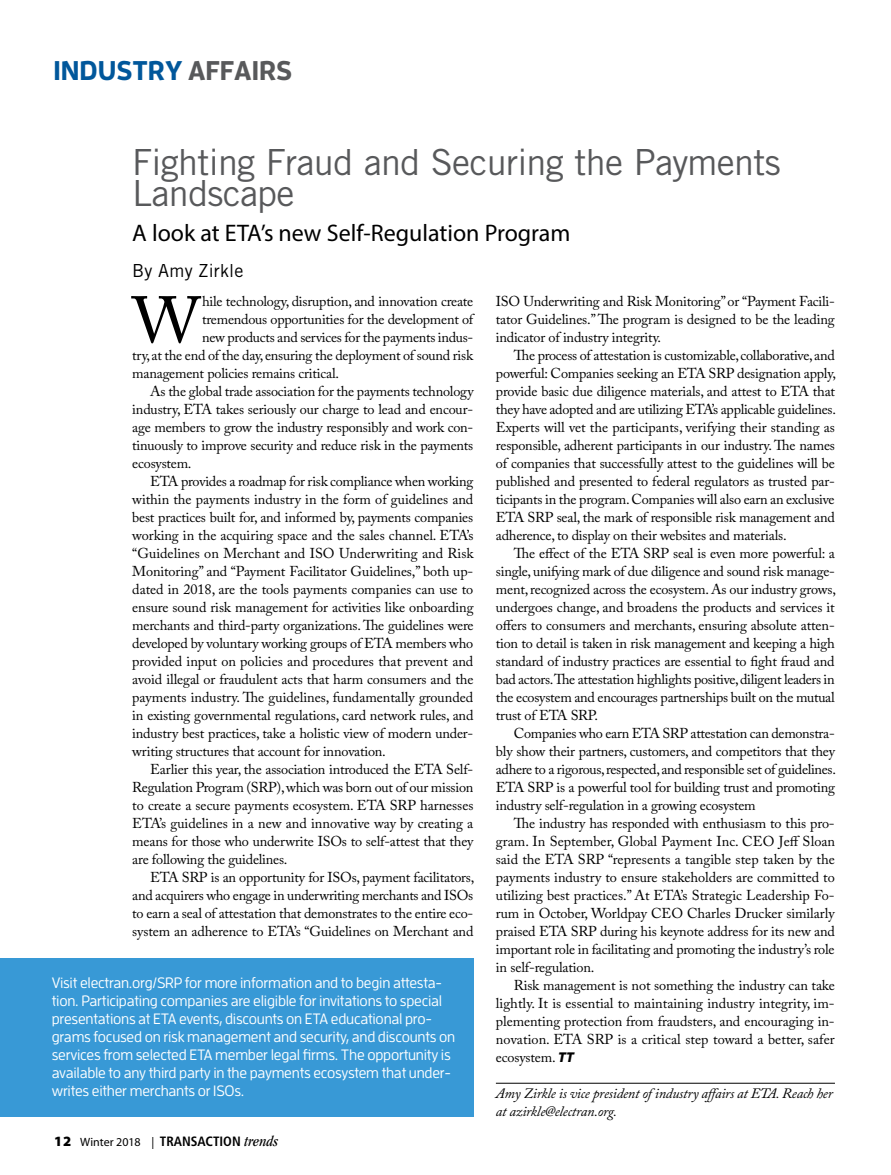
<style>
.page{position:relative;width:891px;height:1175px;background:#fff}
.page>*{position:absolute;margin:0;border:0;box-sizing:border-box;transform-origin:0 0}
.t1{font:64.95px "Adobe Caslon Pro";color:#000}
.t2{font:36px/31.5px "Trade Gothic LT Std";letter-spacing:-.02em;color:#58595b}
.t3{font:700 27px "Enzo OT";color:#00579b}
.t4{font:24px "Myriad Pro";color:#000}
.t5{font:18px "Trade Gothic LT Std";letter-spacing:.01em;color:#000}
.t6{font:500 15px/18px "Enzo OT";letter-spacing:-.015em;color:#fff}
.t7{font:14.25px/18px "Adobe Caslon Pro";letter-spacing:-.015em;color:#000;text-align:justify}
.t8{font:italic 14.25px/18px "Adobe Caslon Pro";letter-spacing:-.015em;color:#000}
.t9{font:12px "Myriad";color:#000}
.s1{color:#58595b}
.s2{font-family:"Myriad Pro";font-weight:900;font-size:14.25px}
.s3{font-family:"Frutiger LT Std";font-weight:700;font-stretch:condensed;font-size:13.5px}
.s4{font-family:"Garamond";font-style:italic;font-stretch:condensed;font-size:15px}
.s5{font-family:"Myriad Pro";font-weight:900;font-style:italic}
</style>
<div class="page">
<div style="left:0;top:958px;width:473px;height:159px;background:#3899d6"></div>
<hr style="left:496px;top:1083px;width:339px;height:1px;background:#000">
<h3 class="t3" style="left:53px;top:53px;width:240px">INDUSTRY <span class="s1">AFFAIRS</span></h3>
<h2 class="t2" style="left:132px;top:145px;width:650px">Fighting Fraud and Securing the Payments<br>Landscape</h2>
<h3 class="t4" style="left:132px;top:218px;width:440px">A look at ETA’s new Self-Regulation Program</h3>
<p class="t5" style="left:132px;top:260px;width:113px">By Amy Zirkle</p>
<h1 class="t1" style="left:132px;top:282px;width:69px">W</h1>
<p class="t7" style="left:202px;top:292px;width:273px">hile technology, disruption, and innovation create</p>
<p class="t7" style="left:202px;top:310px;width:273px">tremendous opportunities for the development of</p>
<p class="t7" style="left:202px;top:328px;width:273px">new products and services for the payments indus-</p>
<p class="t7" style="left:132px;top:346px;width:342px">try, at the end of the day, ensuring the deployment of sound risk</p>
<p class="t7" style="left:132px;top:364px;width:208px">management policies remains critical.</p>
<p class="t7" style="left:150px;top:382px;width:325px">As the global trade association for the payments technology</p>
<p class="t7" style="left:132px;top:400px;width:342px">industry, ETA takes seriously our charge to lead and encour-</p>
<p class="t7" style="left:132px;top:418px;width:343px">age members to grow the industry responsibly and work con-</p>
<p class="t7" style="left:132px;top:436px;width:343px">tinuously to improve security and reduce risk in the payments</p>
<p class="t7" style="left:132px;top:454px;width:61px">ecosystem.</p>
<p class="t7" style="left:150px;top:472px;width:324px">ETA provides a roadmap for risk compliance when working</p>
<p class="t7" style="left:132px;top:490px;width:343px">within the payments industry in the form of guidelines and</p>
<p class="t7" style="left:132px;top:508px;width:342px">best practices built for, and informed by, payments companies</p>
<p class="t7" style="left:132px;top:526px;width:343px">working in the acquiring space and the sales channel. ETA’s</p>
<p class="t7" style="left:132px;top:544px;width:343px">“Guidelines on Merchant and ISO Underwriting and Risk</p>
<p class="t7" style="left:132px;top:562px;width:343px">Monitoring” and “Payment Facilitator Guidelines,” both up-</p>
<p class="t7" style="left:132px;top:580px;width:343px">dated in 2018, are the tools payments companies can use to</p>
<p class="t7" style="left:132px;top:598px;width:343px">ensure sound risk management for activities like onboarding</p>
<p class="t7" style="left:132px;top:616px;width:343px">merchants and third-party organizations. The guidelines were</p>
<p class="t7" style="left:132px;top:634px;width:343px">developed by voluntary working groups of ETA members who</p>
<p class="t7" style="left:132px;top:652px;width:343px">provided input on policies and procedures that prevent and</p>
<p class="t7" style="left:132px;top:670px;width:343px">avoid illegal or fraudulent acts that harm consumers and the</p>
<p class="t7" style="left:132px;top:688px;width:342px">payments industry. The guidelines, fundamentally grounded</p>
<p class="t7" style="left:132px;top:706px;width:343px">in existing governmental regulations, card network rules, and</p>
<p class="t7" style="left:132px;top:724px;width:343px">industry best practices, take a holistic view of modern under-</p>
<p class="t7" style="left:132px;top:742px;width:255px">writing structures that account for innovation.</p>
<p class="t7" style="left:150px;top:760px;width:325px">Earlier this year, the association introduced the ETA Self-</p>
<p class="t7" style="left:132px;top:778px;width:343px">Regulation Program (SRP), which was born out of our mission</p>
<p class="t7" style="left:132px;top:796px;width:343px">to create a secure payments ecosystem. ETA SRP harnesses</p>
<p class="t7" style="left:132px;top:814px;width:343px">ETA’s guidelines in a new and innovative way by creating a</p>
<p class="t7" style="left:132px;top:832px;width:343px">means for those who underwrite ISOs to self-attest that they</p>
<p class="t7" style="left:132px;top:850px;width:157px">are following the guidelines.</p>
<p class="t7" style="left:150px;top:868px;width:326px">ETA SRP is an opportunity for ISOs, payment facilitators,</p>
<p class="t7" style="left:132px;top:886px;width:342px">and acquirers who engage in underwriting merchants and ISOs</p>
<p class="t7" style="left:132px;top:904px;width:343px">to earn a seal of attestation that demonstrates to the entire eco-</p>
<p class="t7" style="left:132px;top:922px;width:343px">system an adherence to ETA’s “Guidelines on Merchant and</p>
<p class="t6" style="left:52px;top:973px;width:405px">Visit electran.org/SRP for more information and to begin attesta&shy;tion. Participating companies are eligible for invitations to special presentations at ETA events, discounts on ETA educational pro&shy;grams focused on risk management and security, and discounts on services from selected ETA member legal firms. The opportunity is available to any third party in the payments ecosystem that under&shy;writes either merchants or ISOs.</p>
<p class="t9" style="left:54px;top:1135px;width:226px"><span class="s2">12</span> Winter 2018 | <span class="s3">TRANSACTION</span> <span class="s4">trends</span></p>
<p class="t7" style="left:496px;top:292px;width:341px">ISO Underwriting and Risk Monitoring” or “Payment Facili&shy;tator Guidelines.” The program is designed to be the leading indicator of industry integrity.</p>
<p class="t7" style="left:496px;top:346px;width:342px;text-indent:18px">The process of attestation is customizable, collaborative, and powerful: Companies seeking an ETA SRP designation apply, provide basic due diligence materials, and attest to ETA that they have adopted and are utilizing ETA’s applicable guidelines.<br>Experts will vet the participants, verifying their standing as responsible, adherent participants in our industry. The names of companies that successfully attest to the guidelines will be published and presented to federal regulators as trusted par&shy;ticipants in the program. Companies will also earn an exclusive ETA SRP seal, the mark of responsible risk management and adherence, to display on their websites and materials.</p>
<p class="t7" style="left:496px;top:544px;width:342px;text-indent:18px">The effect of the ETA SRP seal is even more powerful: a single, unifying mark of due diligence and sound risk manage&shy;ment, recognized across the ecosystem. As our industry grows, undergoes change, and broadens the products and services it offers to consumers and merchants, ensuring absolute atten&shy;tion to detail is taken in risk management and keeping a high standard of industry practices are essential to fight fraud and bad actors.The attestation highlights positive, diligent leaders in the ecosystem and encourages partnerships built on the mutual trust of ETA SRP.</p>
<p class="t7" style="left:496px;top:724px;width:342px;text-indent:18px">Companies who earn ETA SRP attestation can demonstra&shy;bly show their partners, customers, and competitors that they adhere to a rigorous, respected, and responsible set of guidelines.<br>ETA SRP is a powerful tool for building trust and promoting industry self-regulation in a growing ecosystem</p>
<p class="t7" style="left:496px;top:814px;width:341px;text-indent:18px">The industry has responded with enthusiasm to this pro&shy;gram. In September, Global Payment Inc. CEO Jeff Sloan said the ETA SRP “represents a tangible step taken by the payments industry to ensure stakeholders are committed to utilizing best practices.” At ETA’s Strategic Leadership Fo&shy;rum in October, Worldpay CEO Charles Drucker similarly praised ETA SRP during his keynote address for its new and important role in facilitating and promoting the industry’s role in self-regulation.</p>
<p class="t7" style="left:496px;top:976px;width:341px;text-indent:18px">Risk management is not something the industry can take lightly. It is essential to maintaining industry integrity, im&shy;plementing protection from fraudsters, and encouraging in&shy;novation. ETA SRP is a critical step toward a better, safer ecosystem. <span class="s5">TT</span></p>
<p class="t8" style="left:496px;top:1084px;width:338px">Amy Zirkle is vice president of industry affairs at ETA. Reach her at azirkle@electran.org.</p>
</div>
